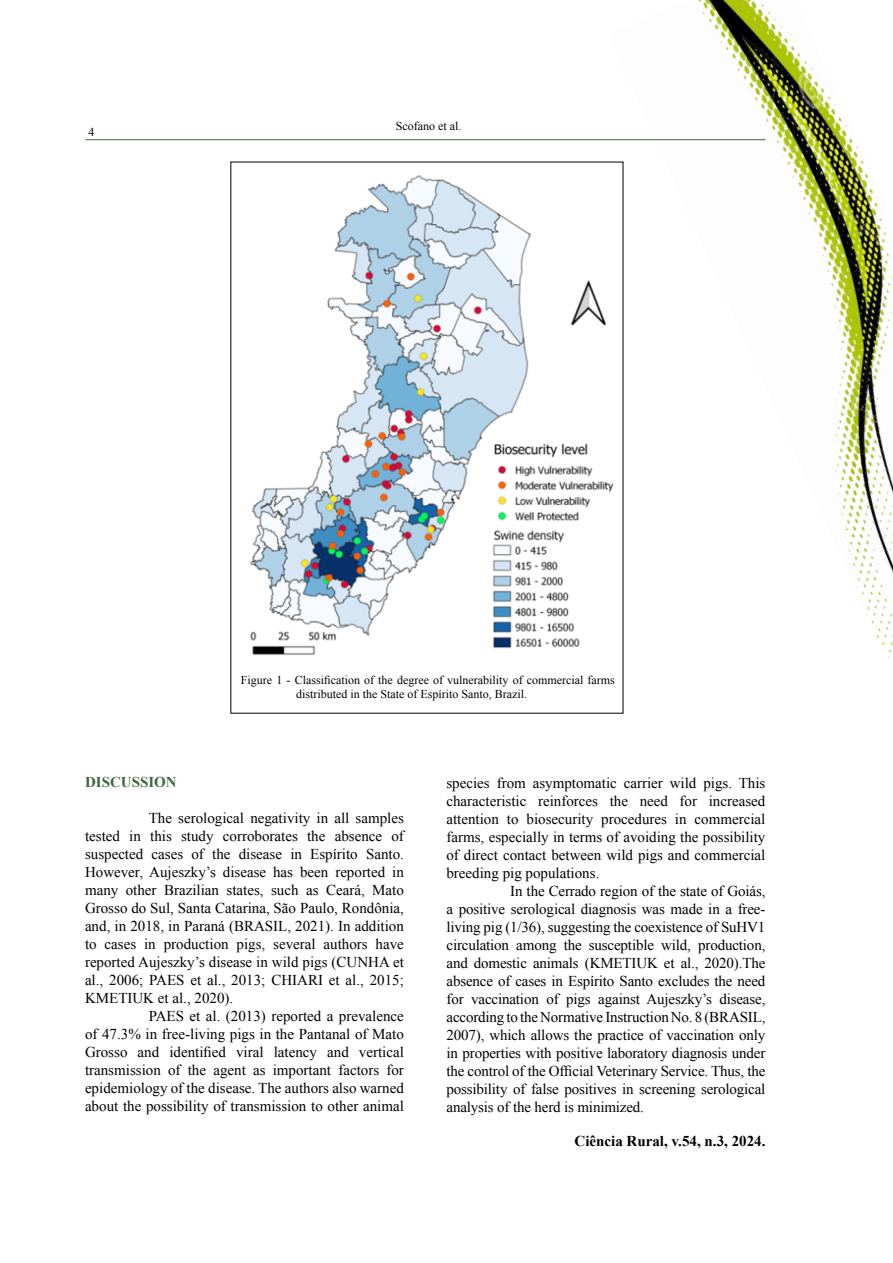
<style>
.page{position:relative;width:893px;height:1263px;background:#fff}
.page>*{position:absolute;margin:0;border:0;box-sizing:border-box;transform-origin:0 0}
.t1{font:15px "Times New Roman";color:#000}
.t2{font:700 15px "Times New Roman";color:#000}
.t3{font:700 15px "Times New Roman";color:#3c683a}
.t4{font:12px/14.4px "Times New Roman";color:#000}
</style>
<div class="page">
<img style="left:608px;top:0;width:285px;height:659px">
<hr style="left:85px;top:139px;width:680px;height:1px;background:#3c683a">
<img style="left:250px;top:171px;width:368px;height:486px">
<p class="t4" style="left:88px;top:125px;width:7px">4</p>
<p class="t4" style="left:396px;top:119px;width:67px">Scofano et al.</p>
<p class="t4" style="left:296px;top:672px;width:320px;text-indent:-55px">Figure 1 - Classification of the degree of vulnerability of commercial farms distributed in the State of Espírito Santo, Brazil.</p>
<p class="t3" style="left:85px;top:772px;width:93px">DISCUSSION</p>
<p class="t1" style="left:149px;top:808px;width:257px">The serological negativity in all samples</p>
<p class="t1" style="left:85px;top:826px;width:320px">tested in this study corroborates the absence of</p>
<p class="t1" style="left:85px;top:844px;width:320px">suspected cases of the disease in Espírito Santo.</p>
<p class="t1" style="left:85px;top:862px;width:320px">However, Aujeszky’s disease has been reported in</p>
<p class="t1" style="left:85px;top:880px;width:320px">many other Brazilian states, such as Ceará, Mato</p>
<p class="t1" style="left:85px;top:898px;width:320px">Grosso do Sul, Santa Catarina, São Paulo, Rondônia,</p>
<p class="t1" style="left:85px;top:916px;width:320px">and, in 2018, in Paraná (BRASIL, 2021). In addition</p>
<p class="t1" style="left:85px;top:934px;width:320px">to cases in production pigs, several authors have</p>
<p class="t1" style="left:85px;top:952px;width:320px">reported Aujeszky’s disease in wild pigs (CUNHA et</p>
<p class="t1" style="left:85px;top:970px;width:320px">al., 2006; PAES et al., 2013; CHIARI et al., 2015;</p>
<p class="t1" style="left:85px;top:988px;width:150px">KMETIUK et al., 2020).</p>
<p class="t1" style="left:149px;top:1006px;width:257px">PAES et al. (2013) reported a prevalence</p>
<p class="t1" style="left:85px;top:1024px;width:320px">of 47.3% in free-living pigs in the Pantanal of Mato</p>
<p class="t1" style="left:85px;top:1042px;width:320px">Grosso and identified viral latency and vertical</p>
<p class="t1" style="left:85px;top:1060px;width:320px">transmission of the agent as important factors for</p>
<p class="t1" style="left:85px;top:1078px;width:320px">epidemiology of the disease. The authors also warned</p>
<p class="t1" style="left:85px;top:1096px;width:320px">about the possibility of transmission to other animal</p>
<p class="t1" style="left:446px;top:772px;width:320px">species from asymptomatic carrier wild pigs. This</p>
<p class="t1" style="left:446px;top:790px;width:320px">characteristic reinforces the need for increased</p>
<p class="t1" style="left:446px;top:808px;width:320px">attention to biosecurity procedures in commercial</p>
<p class="t1" style="left:446px;top:826px;width:320px">farms, especially in terms of avoiding the possibility</p>
<p class="t1" style="left:446px;top:844px;width:320px">of direct contact between wild pigs and commercial</p>
<p class="t1" style="left:446px;top:862px;width:154px">breeding pig populations.</p>
<p class="t1" style="left:510px;top:880px;width:257px">In the Cerrado region of the state of Goiás,</p>
<p class="t1" style="left:446px;top:898px;width:320px">a positive serological diagnosis was made in a free-</p>
<p class="t1" style="left:446px;top:916px;width:320px">living pig (1/36), suggesting the coexistence of SuHV1</p>
<p class="t1" style="left:446px;top:934px;width:320px">circulation among the susceptible wild, production,</p>
<p class="t1" style="left:446px;top:952px;width:320px">and domestic animals (KMETIUK et al., 2020).The</p>
<p class="t1" style="left:446px;top:970px;width:320px">absence of cases in Espírito Santo excludes the need</p>
<p class="t1" style="left:446px;top:988px;width:320px">for vaccination of pigs against Aujeszky’s disease,</p>
<p class="t1" style="left:446px;top:1006px;width:320px">according to the Normative Instruction No. 8 (BRASIL,</p>
<p class="t1" style="left:446px;top:1024px;width:320px">2007), which allows the practice of vaccination only</p>
<p class="t1" style="left:446px;top:1042px;width:320px">in properties with positive laboratory diagnosis under</p>
<p class="t1" style="left:446px;top:1060px;width:320px">the control of the Official Veterinary Service. Thus, the</p>
<p class="t1" style="left:446px;top:1078px;width:320px">possibility of false positives in screening serological</p>
<p class="t1" style="left:446px;top:1096px;width:199px">analysis of the herd is minimized.</p>
<p class="t2" style="left:575px;top:1130px;width:192px">Ciência Rural, v.54, n.3, 2024.</p>
</div>
